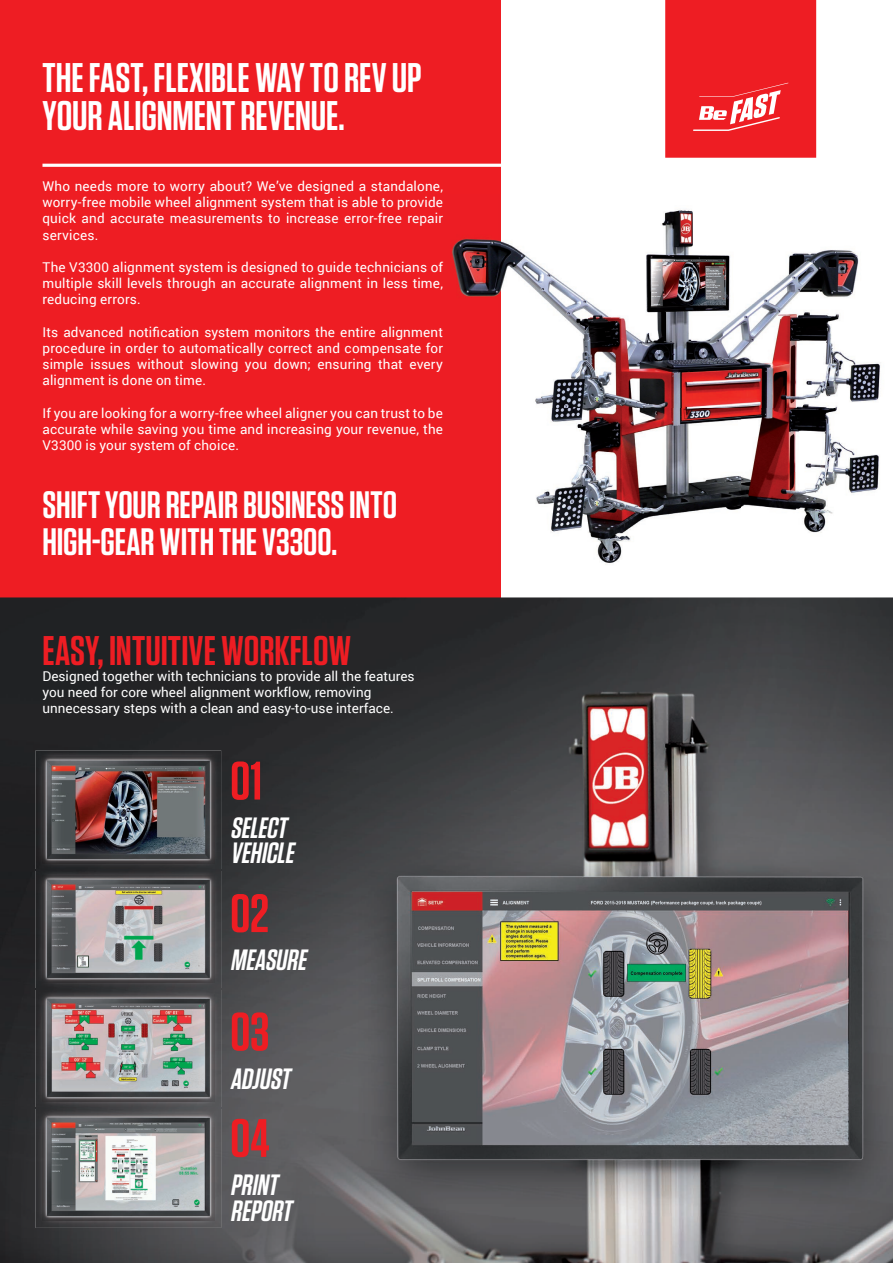
<style>
.page{position:relative;width:893px;height:1263px;background:#fff}
.page>*{position:absolute;margin:0;border:0;box-sizing:border-box;transform-origin:0 0}
.t1{font:600 53.85px/118.4px "Tungsten";color:#ee1d23}
.t2{font:600 41.4px/38.1px "Tungsten";letter-spacing:-.005em;color:#fff}
.t3{font:600 41.4px "Tungsten";color:#ee1d23}
.t4{font:600 38.1px/36.6px "Tungsten";letter-spacing:-.005em;color:#fff}
.t5{font:italic 600 29.4px/25.5px "Tungsten";color:#fff}
.t6{font:13.5px/16.2px "Roboto";letter-spacing:.005em;color:#fff;text-align:justify}
</style>
<div class="page">
<div style="left:0;top:0;width:501px;height:598px;background:#ee1d23"></div>
<hr style="left:42px;top:164px;width:787px;height:3px;background:#fff">
<img style="left:0;top:597px;width:893px;height:666px">
<img style="left:36px;top:750px;width:185px;height:238px">
<img style="left:43px;top:756px;width:171px;height:107px">
<img style="left:36px;top:869px;width:185px;height:1px">
<img style="left:43px;top:875px;width:171px;height:107px">
<img style="left:36px;top:990px;width:185px;height:238px">
<img style="left:36px;top:988px;width:185px;height:2px">
<img style="left:43px;top:995px;width:171px;height:106px">
<img style="left:36px;top:1108px;width:185px;height:1px">
<img style="left:43px;top:1114px;width:171px;height:106px">
<svg style="left:665px;top:0;width:151px;height:158px;background:#ee282d"></svg>
<img style="left:452px;top:210px;width:428px;height:353px">
<h2 class="t2" style="left:42px;top:59px;width:381px">THE FAST, FLEXIBLE WAY TO REV UP<br>YOUR ALIGNMENT REVENUE.</h2>
<p class="t6" style="left:42px;top:177px;width:402px">Who needs more to worry about? We’ve designed a standalone, worry-free mobile wheel alignment system that is able to provide quick and accurate measurements to increase error-free repair services.</p>
<p class="t6" style="left:42px;top:258px;width:402px">The V3300 alignment system is designed to guide technicians of multiple skill levels through an accurate alignment in less time, reducing errors.</p>
<p class="t6" style="left:42px;top:323px;width:402px">Its advanced notification system monitors the entire alignment procedure in order to automatically correct and compensate for simple issues without slowing you down; ensuring that every alignment is done on time.</p>
<p class="t6" style="left:42px;top:404px;width:402px">If you are looking for a worry-free wheel aligner you can trust to be accurate while saving you time and increasing your revenue, the V3300 is your system of choice.</p>
<h3 class="t4" style="left:42px;top:488px;width:356px">SHIFT YOUR REPAIR BUSINESS INTO<br>HIGH-GEAR WITH THE V3300.</h3>
<h2 class="t3" style="left:43px;top:628px;width:310px">EASY, INTUITIVE WORKFLOW</h2>
<p class="t6" style="left:43px;top:667px;width:374px;text-align:left">Designed together with technicians to provide all the features you need for core wheel alignment workflow, removing unnecessary steps with a clean and easy-to-use interface.</p>
<h1 class="t1" style="left:230px;top:723px;width:33px">01</h1>
<h3 class="t5" style="left:230px;top:815px;width:70px">SELECT<br>VEHICLE</h3>
<h1 class="t1" style="left:230px;top:855px;width:41px">02<br>03</h1>
<h3 class="t5" style="left:230px;top:948px;width:83px">MEASURE</h3>
<h3 class="t5" style="left:230px;top:1066px;width:66px">ADJUST</h3>
<h1 class="t1" style="left:230px;top:1080px;width:41px">04</h1>
<h3 class="t5" style="left:230px;top:1173px;width:68px">PRINT<br>REPORT</h3>
</div>
